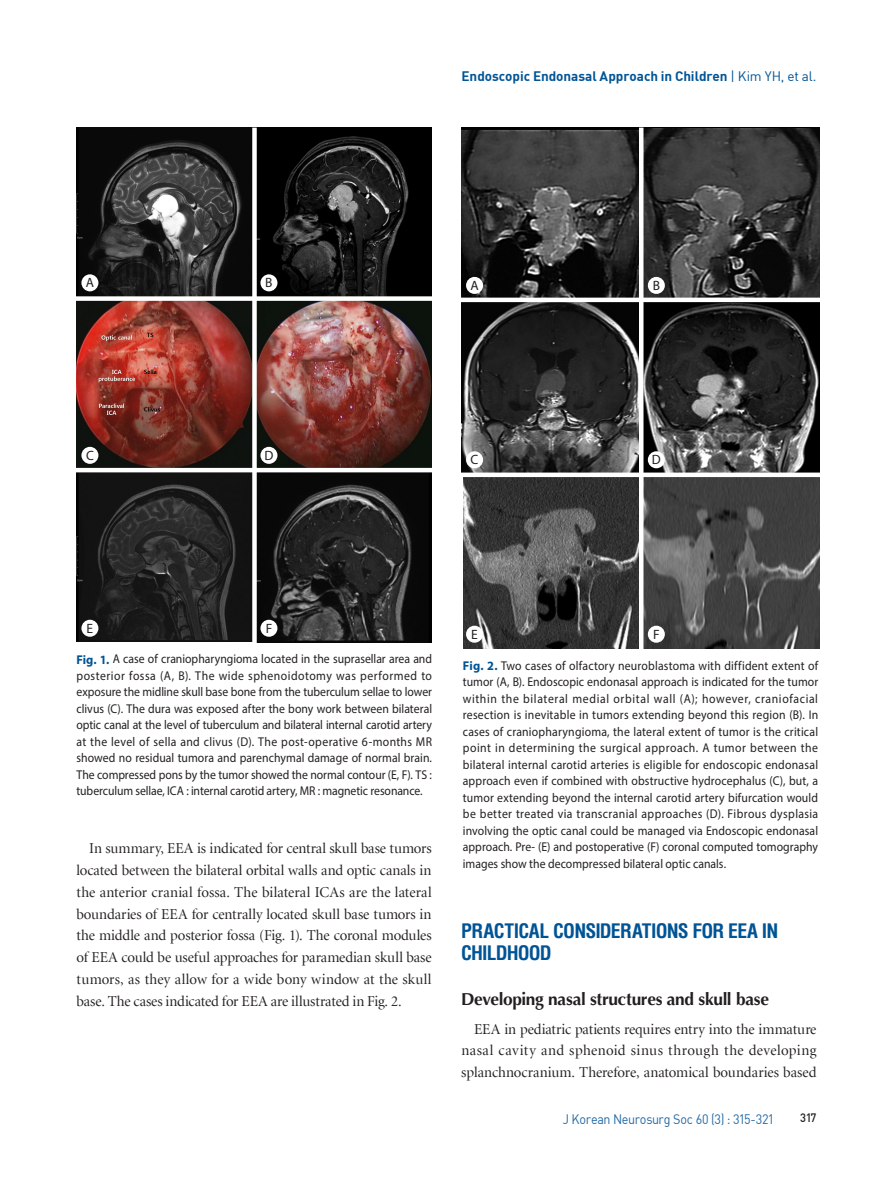
<style>
.page{position:relative;width:893px;height:1191px;background:#fff}
.page>*{position:absolute;margin:0;border:0;box-sizing:border-box;transform-origin:0 0}
.큰타이틀{font:700 condensed 19.5px/21.8px "Helvetica";letter-spacing:-.04em;color:#005495}
.작은타이틀{font:700 17.25px "Optima";letter-spacing:-.015em;color:#231f20}
.본문_영문_-s{font:15px/21.8px "Minion LT Display";letter-spacing:-.005em;color:#231f20;text-align:justify}
.t1{font:700 13.5px "DIN";letter-spacing:-.005em;color:#005495}
.t2{font:13.5px "DIN";letter-spacing:-.025em;color:#2369a5;scale:.93 1}
.표머리-s{font:13.5px "Myriad Pro";color:#231f20}
.표와그림제목-s{font:12.75px/16.5px "Myriad Pro";color:#231f20;text-align:justify;scale:.92 1}
.t3{font:12px "Dinmed";color:#231f20;scale:.93 1}
.s1{font-weight:400}
.s2{font-weight:700;color:#005495}
</style>
<div class="page">
<img style="left:77px;top:128px;width:355px;height:514px">
<div style="left:81px;top:274px;width:17px;height:17px;background:#fff;border-radius:50%"></div>
<div style="left:81px;top:447px;width:17px;height:17px;background:#fff;border-radius:50%"></div>
<div style="left:81px;top:620px;width:17px;height:17px;background:#fff;border-radius:50%"></div>
<div style="left:260px;top:274px;width:17px;height:17px;background:#fff;border-radius:50%"></div>
<div style="left:260px;top:447px;width:17px;height:17px;background:#fff;border-radius:50%"></div>
<div style="left:260px;top:620px;width:17px;height:17px;background:#fff;border-radius:50%"></div>
<div style="left:252px;top:128px;width:5px;height:515px;background:#fff"></div>
<div style="left:75px;top:296px;width:357px;height:5px;background:#fff"></div>
<hr style="left:75px;top:468px;width:357px;height:4px;background:#fff">
<img style="left:462px;top:128px;width:357px;height:344px">
<img style="left:463px;top:477px;width:356px;height:171px">
<hr style="left:639px;top:128px;width:4px;height:521px;background:#fff">
<hr style="left:459px;top:298px;width:362px;height:4px;background:#fff">
<div style="left:466px;top:277px;width:17px;height:17px;background:#fff;border-radius:50%"></div>
<div style="left:466px;top:451px;width:17px;height:17px;background:#fff;border-radius:50%"></div>
<div style="left:466px;top:625px;width:17px;height:17px;background:#fff;border-radius:50%"></div>
<div style="left:648px;top:277px;width:17px;height:17px;background:#fff;border-radius:50%"></div>
<div style="left:648px;top:451px;width:17px;height:17px;background:#fff;border-radius:50%"></div>
<div style="left:648px;top:625px;width:17px;height:17px;background:#fff;border-radius:50%"></div>
<p class="t1" style="left:462px;top:68px;width:356px">Endoscopic Endonasal Approach in Children <span class="s1">| Kim YH, et al.</span></p>
<p class="표머리-s" style="left:86px;top:274px;width:10px">A</p>
<p class="표머리-s" style="left:265px;top:274px;width:9px">B</p>
<p class="표머리-s" style="left:470px;top:277px;width:10px">A</p>
<p class="표머리-s" style="left:653px;top:277px;width:9px">B</p>
<p class="표머리-s" style="left:86px;top:447px;width:9px">C</p>
<p class="표머리-s" style="left:264px;top:447px;width:10px">D</p>
<p class="표머리-s" style="left:471px;top:451px;width:9px">C</p>
<p class="표머리-s" style="left:652px;top:451px;width:10px">D</p>
<p class="표머리-s" style="left:87px;top:620px;width:8px">E</p>
<p class="표머리-s" style="left:266px;top:620px;width:8px">F</p>
<p class="표와그림제목-s" style="left:76px;top:650px;width:388px"><span class="s2">Fig. 1.</span> A case of craniopharyngioma located in the suprasellar area and posterior fossa (A, B). The wide sphenoidotomy was performed to exposure the midline skull base bone from the tuberculum sellae to lower clivus (C). The dura was exposed after the bony work between bilateral optic canal at the level of tuberculum and bilateral internal carotid artery at the level of sella and clivus (D). The post-operative 6-months MR showed no residual tumora and parenchymal damage of normal brain.<br>The compressed pons by the tumor showed the normal contour (E, F). TS : tuberculum sellae, ICA : internal carotid artery, MR : magnetic resonance.</p>
<p class="본문_영문_-s" style="left:76px;top:838px;width:357px;text-indent:13px">In summary, EEA is indicated for central skull base tumors located between the bilateral orbital walls and optic canals in the anterior cranial fossa. The bilateral ICAs are the lateral boundaries of EEA for centrally located skull base tumors in the middle and posterior fossa (Fig. 1). The coronal modules of EEA could be useful approaches for paramedian skull base tumors, as they allow for a wide bony window at the skull base. The cases indicated for EEA are illustrated in Fig. 2.</p>
<p class="표머리-s" style="left:471px;top:626px;width:8px">E</p>
<p class="표머리-s" style="left:653px;top:626px;width:8px">F</p>
<p class="표와그림제목-s" style="left:463px;top:657px;width:388px"><span class="s2">Fig. 2.</span> Two cases of olfactory neuroblastoma with diffident extent of tumor (A, B). Endoscopic endonasal approach is indicated for the tumor within the bilateral medial orbital wall (A); however, craniofacial resection is inevitable in tumors extending beyond this region (B). In cases of craniopharyngioma, the lateral extent of tumor is the critical point in determining the surgical approach. A tumor between the bilateral internal carotid arteries is eligible for endoscopic endonasal approach even if combined with obstructive hydrocephalus (C), but, a tumor extending beyond the internal carotid artery bifurcation would be better treated via transcranial approaches (D). Fibrous dysplasia involving the optic canal could be managed via Endoscopic endonasal approach. Pre- (E) and postoperative (F) coronal computed tomography images show the decompressed bilateral optic canals.</p>
<p class="큰타이틀" style="left:461px;top:920px;width:319px">PRACTICAL CONSIDERATIONS FOR EEA IN<br>CHILDHOOD</p>
<p class="작은타이틀" style="left:461px;top:988px;width:309px">Developing nasal structures and skull base</p>
<p class="본문_영문_-s" style="left:461px;top:1018px;width:357px;text-indent:13px">EEA in pediatric patients requires entry into the immature nasal cavity and sphenoid sinus through the developing splanchnocranium. Therefore, anatomical boundaries based</p>
<p class="t2" style="left:563px;top:1110px;width:229px">J Korean Neurosurg Soc 60 (3) : 315-321</p>
<p class="t3" style="left:800px;top:1109px;width:19px">317</p>
</div>
